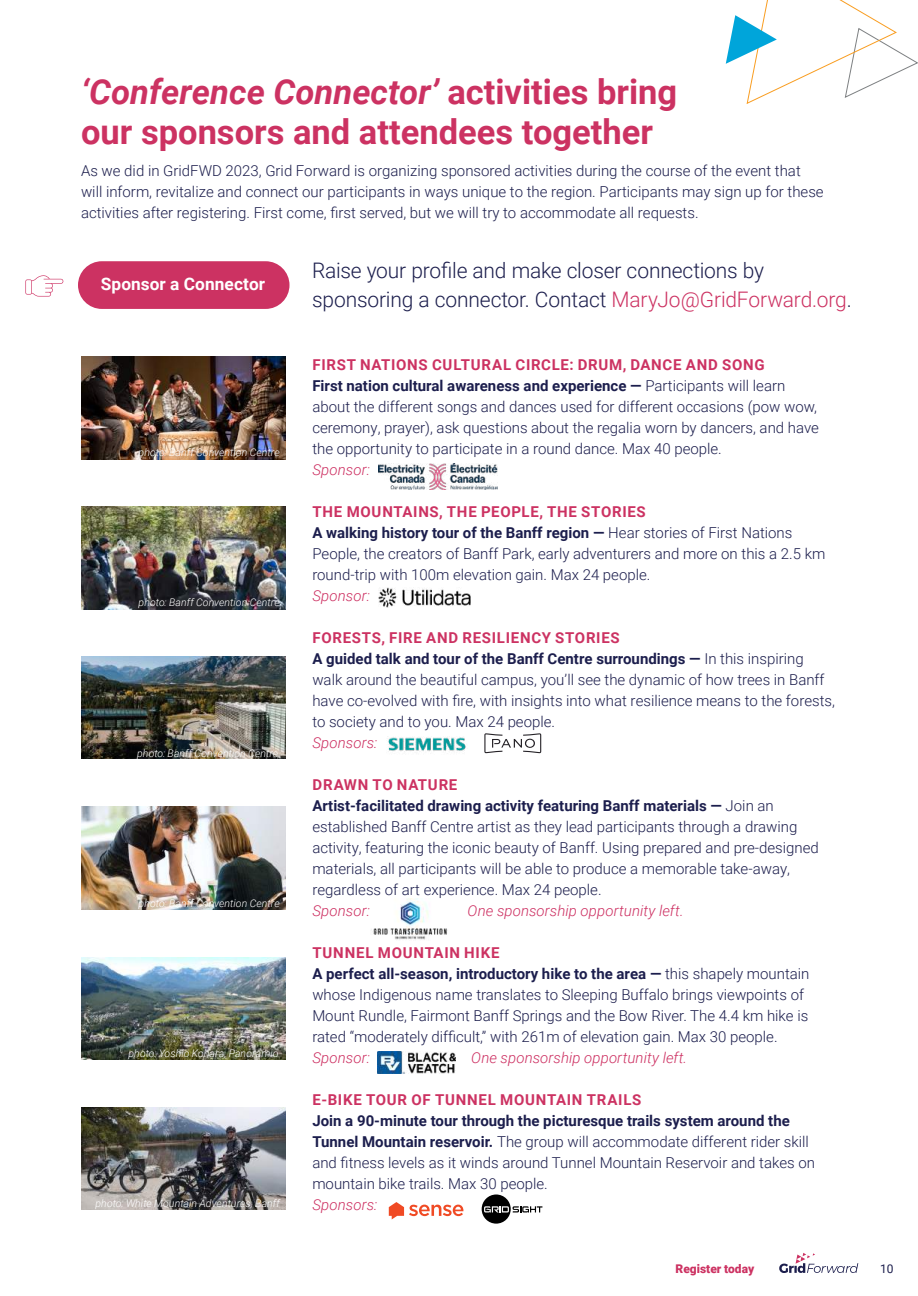
<style>
.page{position:relative;width:918px;height:1296px;background:#fff}
.page>*{position:absolute;margin:0;border:0;box-sizing:border-box;transform-origin:0 0}
.t1{font:700 34.5px/40.5px "Roboto";color:#cc3262}
.t2{font:300 21.45px/28.5px "Roboto";letter-spacing:-.01em;color:#1c1e4d}
.t3{font:700 17.25px "Roboto";letter-spacing:.005em;color:#fff}
.t4{font:300 15px/21px "Roboto";color:#1c1e4d}
.t5{font:italic 300 15px "Roboto";letter-spacing:.005em;color:#cd3062}
.t6{font:700 15px "Roboto";letter-spacing:.05em;color:#cc3262}
.t7{font:900 12px "Roboto";color:#cc3262}
.t8{font:12px "Roboto";color:#1c1e4d}
.t9{font:italic 300 10.5px "Roboto";letter-spacing:.005em;color:#fff}
.s1{font-style:italic}
.s2{color:#cc3262}
.s3{font-weight:700;color:#cc3262}
.s4{font-weight:700}
</style>
<div class="page">
<img style="left:371px;top:898px;width:77px;height:42px">
<svg style="left:779px;top:1253px;width:79px;height:20px"></svg>
<svg style="left:726px;top:0;width:192px;height:104px"></svg>
<img style="left:81px;top:957px;width:205px;height:103px">
<img style="left:81px;top:807px;width:205px;height:102px">
<img style="left:81px;top:656px;width:205px;height:102px">
<img style="left:81px;top:507px;width:205px;height:102px">
<img style="left:81px;top:357px;width:205px;height:102px">
<img style="left:81px;top:1107px;width:205px;height:103px">
<div style="left:78px;top:261px;width:212px;height:48px;background:#cc3262;border-radius:24px"></div>
<svg style="left:25px;top:275px;width:38px;height:22px"></svg>
<img style="left:378px;top:464px;width:119px;height:25px">
<img style="left:378px;top:588px;width:93px;height:19px">
<svg style="left:389px;top:1202px;width:74px;height:17px"></svg>
<img style="left:378px;top:1052px;width:78px;height:22px">
<img style="left:388px;top:737px;width:78px;height:15px">
<svg style="left:484px;top:733px;width:57px;height:20px"></svg>
<div style="left:482px;top:1195px;width:29px;height:29px;background:#000;border-radius:50%"></div>
<svg style="left:484px;top:1206px;width:58px;height:6px"></svg>
<h1 class="t1" style="left:81px;top:70px;width:598px"><span class="s1">‘Conference Connector’</span> activities bring our sponsors and attendees together</h1>
<p class="t4" style="left:81px;top:159px;width:744px">As we did in GridFWD 2023, Grid Forward is organizing sponsored activities during the course of the event that will inform, revitalize and connect our participants in ways unique to the region. Participants may sign up for these activities after registering. First come, first served, but we will try to accommodate all requests.</p>
<p class="t3" style="left:101px;top:272px;width:166px">Sponsor a Connector</p>
<p class="t9" style="left:139px;top:445px;width:142px">photo: Banff Convention Centre</p>
<p class="t9" style="left:139px;top:595px;width:142px">photo: Banff Convention Centre</p>
<p class="t9" style="left:137px;top:745px;width:142px">photo: Banff Convention Centre</p>
<p class="t9" style="left:139px;top:896px;width:142px">photo: Banff Convention Centre</p>
<p class="t9" style="left:129px;top:1046px;width:152px">photo: Yoshio Kohara, Panoramio</p>
<p class="t9" style="left:96px;top:1196px;width:186px">photo: White Mountain Adventures, Banff</p>
<h2 class="t2" style="left:312px;top:255px;width:541px">Raise your profile and make closer connections by sponsoring a connector. Contact <span class="s2">MaryJo@GridForward.org</span>.</h2>
<p class="t4" style="left:312px;top:353px;width:508px"><span class="s3">FIRST NATIONS CULTURAL CIRCLE: DRUM, DANCE AND SONG<br></span><span class="s4">First nation cultural awareness and experience —</span> Participants will learn about the different songs and dances used for different occasions (pow wow, ceremony, prayer), ask questions about the regalia worn by dancers, and have the opportunity to participate in a round dance. Max 40 people.</p>
<p class="t5" style="left:312px;top:459px;width:59px">Sponsor:</p>
<p class="t4" style="left:312px;top:500px;width:515px"><span class="s3">THE MOUNTAINS, THE PEOPLE, THE STORIES<br></span><span class="s4">A walking history tour of the Banff region —</span> Hear stories of First Nations People, the creators of Banff Park, early adventurers and more on this a 2.5 km round-trip with 100m elevation gain. Max 24 people.</p>
<p class="t5" style="left:312px;top:585px;width:59px">Sponsor:</p>
<p class="t4" style="left:312px;top:626px;width:524px"><span class="s3">FORESTS, FIRE AND RESILIENCY STORIES<br></span><span class="s4">A guided talk and tour of the Banff Centre surroundings —</span> In this inspiring walk around the beautiful campus, you’ll see the dynamic of how trees in Banff have co-evolved with fire, with insights into what resilience means to the forests, to society and to you. Max 24 people.</p>
<p class="t5" style="left:312px;top:732px;width:66px">Sponsors:</p>
<p class="t4" style="left:312px;top:773px;width:508px"><span class="s3">DRAWN TO NATURE<br></span><span class="s4">Artist-facilitated drawing activity featuring Banff materials —</span> Join an established Banff Centre artist as they lead participants through a drawing activity, featuring the iconic beauty of Banff. Using prepared and pre-designed materials, all participants will be able to produce a memorable take-away, regardless of art experience. Max 24 people.</p>
<p class="t5" style="left:312px;top:900px;width:59px">Sponsor:</p>
<p class="t5" style="left:468px;top:900px;width:217px">One sponsorship opportunity left.</p>
<p class="t4" style="left:312px;top:941px;width:499px"><span class="s3">TUNNEL MOUNTAIN HIKE<br></span><span class="s4">A perfect all-season, introductory hike to the area —</span> this shapely mountain whose Indigenous name translates to Sleeping Buffalo brings viewpoints of Mount Rundle, Fairmont Banff Springs and the Bow River. The 4.4 km hike is rated “moderately difficult,” with 261m of elevation gain. Max 30 people.</p>
<p class="t5" style="left:312px;top:1047px;width:59px">Sponsor:</p>
<p class="t5" style="left:471px;top:1047px;width:217px">One sponsorship opportunity left.</p>
<p class="t6" style="left:313px;top:1089px;width:330px">E-BIKE TOUR OF TUNNEL MOUNTAIN TRAILS</p>
<p class="t4" style="left:312px;top:1109px;width:504px"><span class="s4">Join a 90-minute tour through the picturesque trails system around the Tunnel Mountain reservoir.</span> The group will accommodate different rider skill and fitness levels as it winds around Tunnel Mountain Reservoir and takes on mountain bike trails. Max 30 people.</p>
<p class="t5" style="left:312px;top:1194px;width:66px">Sponsors:</p>
<p class="t7" style="left:676px;top:1260px;width:80px">Register today</p>
<p class="t8" style="left:880px;top:1260px;width:15px">10</p>
</div>
